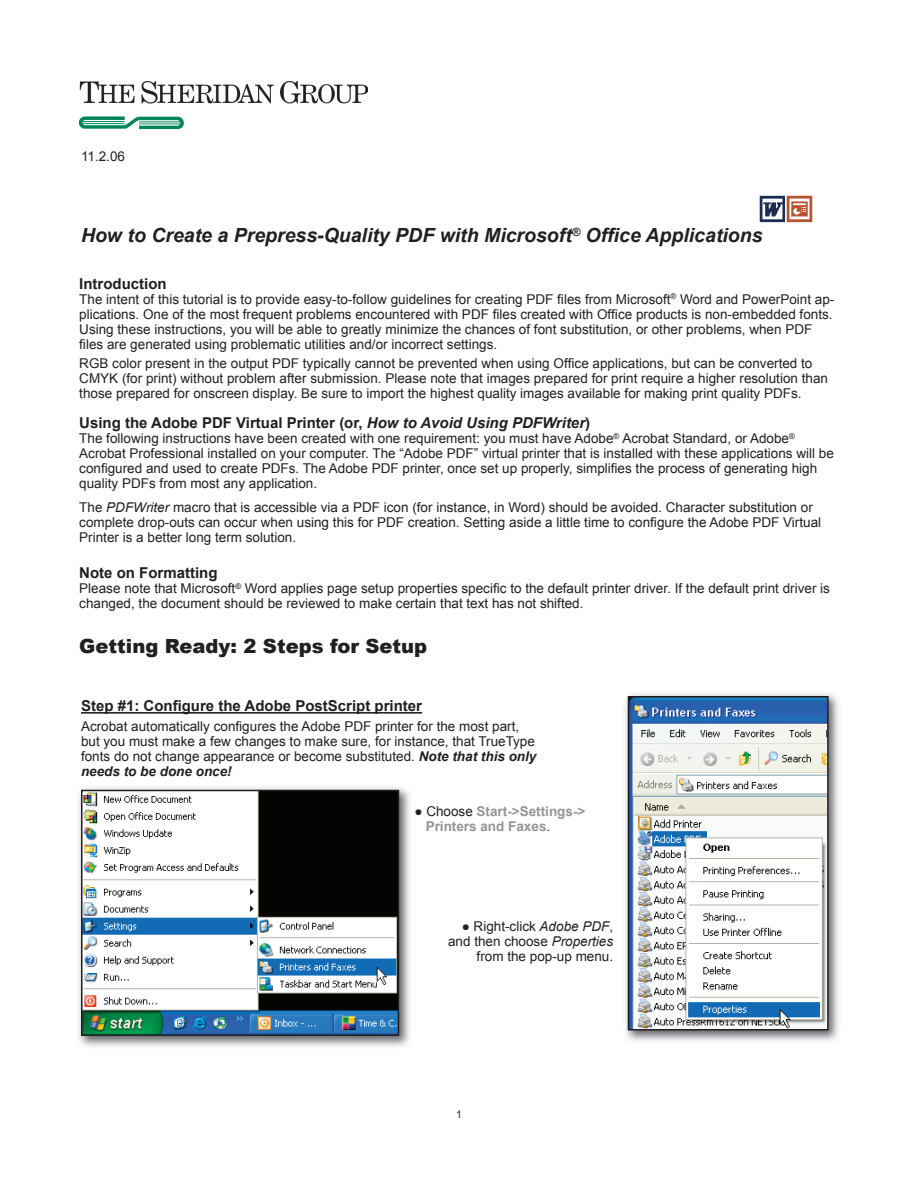
<style>
.page{position:relative;width:918px;height:1188px;background:#fff}
.page>*{position:absolute;margin:0;border:0;box-sizing:border-box;transform-origin:0 0}
.t1{font:italic 700 19.5px "Arial";color:#231f20}
.t2{font:900 19.5px "Arial";color:#231f20}
.t3{font:700 15px "Arial";color:#231f20}
.t4{font:13.5px/15px "Arial";color:#231f20}
.t5{font:700 13.5px/15px "Arial";color:#939598}
.t6{font:10.5px "Arial";color:#231f20}
.s1{font-style:italic}
.s2{font-weight:700;font-style:italic}
.s3{font-weight:400;color:#231f20}
</style>
<div class="page">
<img style="left:759px;top:195px;width:54px;height:28px">
<img style="left:78px;top:787px;width:332px;height:260px">
<img style="left:84px;top:793px;width:312px;height:240px">
<div style="left:81px;top:790px;width:318px;height:246px;border:2px solid #231f20"></div>
<hr style="left:81px;top:712px;width:341px;height:2px;background:#231f20">
<img style="left:625px;top:693px;width:214px;height:348px">
<img style="left:631px;top:699px;width:195px;height:329px">
<div style="left:628px;top:696px;width:201px;height:335px;border:2px solid #231f20"></div>
<img style="left:79px;top:81px;width:288px;height:48px">
<p class="t4" style="left:81px;top:149px;width:46px">11.2.06</p>
<h1 class="t1" style="left:81px;top:223px;width:683px">How to Create a Prepress-Quality PDF with Microsoft<sup>®</sup> Office Applications</h1>
<p class="t3" style="left:79px;top:274px;width:89px">Introduction</p>
<p class="t4" style="left:79px;top:292px;width:757px">The intent of this tutorial is to provide easy-to-follow guidelines for creating PDF files from Microsoft<sup>®</sup> Word and PowerPoint ap&shy;plications. One of the most frequent problems encountered with PDF files created with Office products is non-embedded fonts.<br>Using these instructions, you will be able to greatly minimize the chances of font substitution, or other problems, when PDF files are generated using problematic utilities and/or incorrect settings.</p>
<p class="t4" style="left:79px;top:356px;width:750px">RGB color present in the output PDF typically cannot be prevented when using Office applications, but can be converted to<br>CMYK (for print) without problem after submission. Please note that images prepared for print require a higher resolution than those prepared for onscreen display. Be sure to import the highest quality images available for making print quality PDFs.</p>
<p class="t3" style="left:79px;top:413px;width:512px">Using the Adobe PDF Virtual Printer (or, <span class="s1">How to Avoid Using PDFWriter</span>)</p>
<p class="t4" style="left:79px;top:431px;width:756px">The following instructions have been created with one requirement: you must have Adobe<sup>®</sup> Acrobat Standard, or Adobe<sup>® </sup>Acrobat Professional installed on your computer. The “Adobe PDF” virtual printer that is installed with these applications will be configured and used to create PDFs. The Adobe PDF printer, once set up properly, simplifies the process of generating high quality PDFs from most any application.</p>
<p class="t4" style="left:79px;top:500px;width:743px">The <span class="s1">PDFWriter</span> macro that is accessible via a PDF icon (for instance, in Word) should be avoided. Character substitution or complete drop-outs can occur when using this for PDF creation. Setting aside a little time to configure the Adobe PDF Virtual<br>Printer is a better long term solution.</p>
<p class="t3" style="left:79px;top:563px;width:140px">Note on Formatting</p>
<p class="t4" style="left:79px;top:581px;width:752px">Please note that Microsoft<sup>®</sup> Word applies page setup properties specific to the default printer driver. If the default print driver is changed, the document should be reviewed to make certain that text has not shifted.</p>
<h1 class="t2" style="left:79px;top:632px;width:350px">Getting Ready: 2 Steps for Setup</h1>
<p class="t3" style="left:81px;top:696px;width:343px">Step #1: Configure the Adobe PostScript printer</p>
<p class="t4" style="left:81px;top:719px;width:457px">Acrobat automatically configures the Adobe PDF printer for the most part, but you must make a few changes to make sure, for instance, that TrueType fonts do not change appearance or become substituted. <span class="s2">Note that this only needs to be done once!</span></p>
<p class="t5" style="left:426px;top:804px;width:161px;text-indent:-11px"><span class="s3">● Choose</span> Start-&gt;Settings-&gt;<br>Printers and Faxes<span class="s3">.</span></p>
<p class="t4" style="left:448px;top:919px;width:167px;text-align:right">● Right-click <span class="s1">Adobe PDF</span>, and then choose <span class="s1">Properties </span>from the pop-up menu.</p>
<p class="t6" style="left:456px;top:1107px;width:7px">1</p>
</div>
